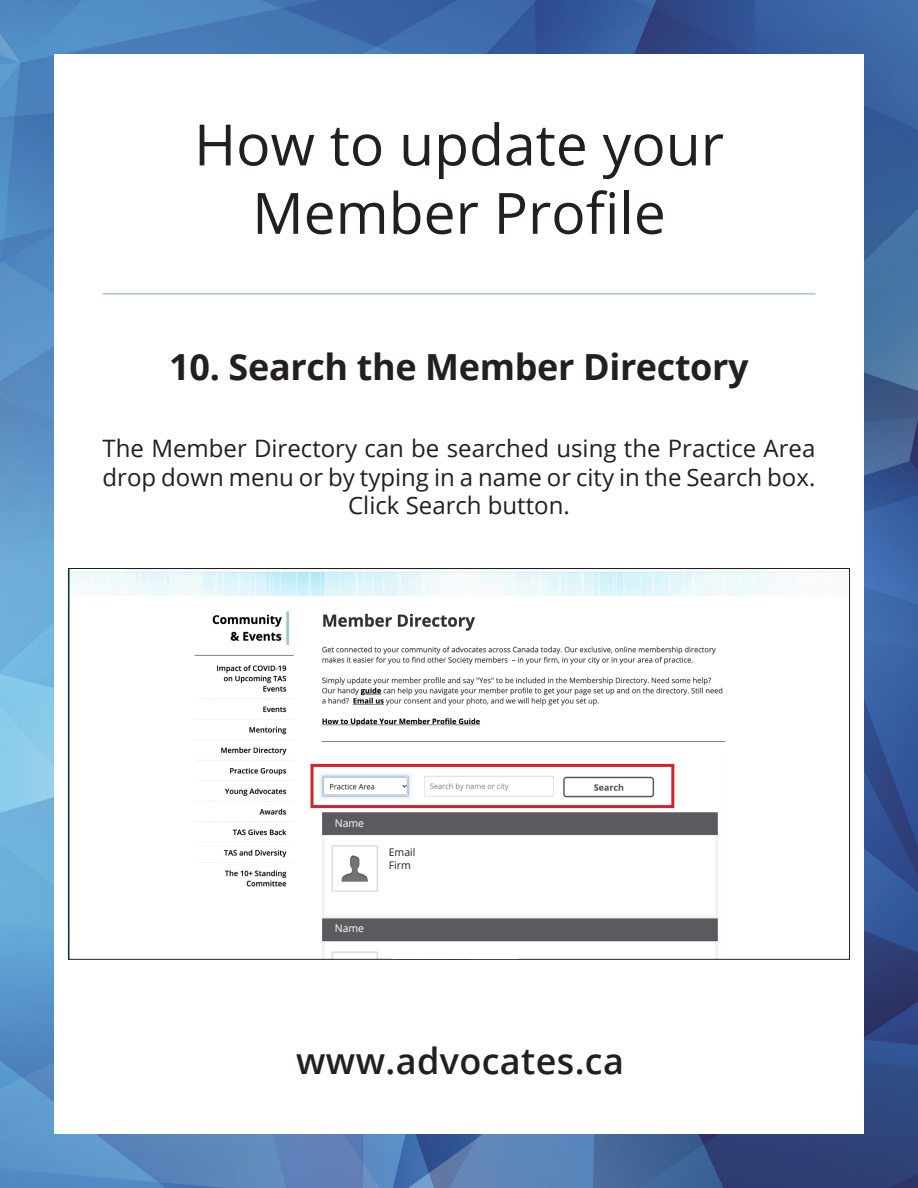
<style>
.page{position:relative;width:918px;height:1188px;background:#fff}
.page>*{position:absolute;margin:0;border:0;box-sizing:border-box;transform-origin:0 0}
.t1{font:57px "Open Sans";color:#231f20}
.t2{font:700 36px "Open Sans";letter-spacing:-.01em;color:#231f20}
.t3{font:600 36px "Open Sans";letter-spacing:.01em;color:#231f20}
.t4{font:24px/28.8px "Open Sans";color:#231f20}
.t5{font:10.5px "Open Sans";color:#231f20}
.t6{font:10.5px "Open Sans";color:#fff}
</style>
<div class="page">
<img style="left:0;top:0;width:918px;height:1188px">
<div style="left:54px;top:54px;width:810px;height:1080px;background:#fff"></div>
<hr style="left:103px;top:293px;width:712px;height:2px;background:#a1cac8">
<img style="left:70px;top:571px;width:778px;height:387px">
<div style="left:310px;top:764px;width:364px;height:44px;border:3px solid #d1232a"></div>
<div style="left:326px;top:818px;width:98px;height:13px;background:#5b5a5f"></div>
<div style="left:326px;top:924px;width:98px;height:13px;background:#5b5a5f"></div>
<div style="left:393px;top:945px;width:125px;height:14px;background:#fff"></div>
<div style="left:393px;top:844px;width:125px;height:29px;background:#fff"></div>
<p class="t1" style="left:194px;top:106px;width:531px">How to update your</p>
<p class="t1" style="left:252px;top:174px;width:415px">Member Profile</p>
<p class="t2" style="left:169px;top:342px;width:581px">10. Search the Member Directory</p>
<p class="t4" style="left:103px;top:433px;width:714px">The Member Directory can be searched using the Practice Area drop down menu or by typing in a name or city in the Search box.</p>
<p class="t4" style="left:348px;top:491px;width:223px">Click Search button.</p>
<p class="t6" style="left:335px;top:816px;width:31px">Name</p>
<p class="t6" style="left:335px;top:921px;width:31px">Name</p>
<p class="t5" style="left:389px;top:845px;width:28px">Email</p>
<p class="t5" style="left:389px;top:858px;width:24px">Firm</p>
<p class="t3" style="left:296px;top:1036px;width:329px">www.advocates.ca</p>
</div>
